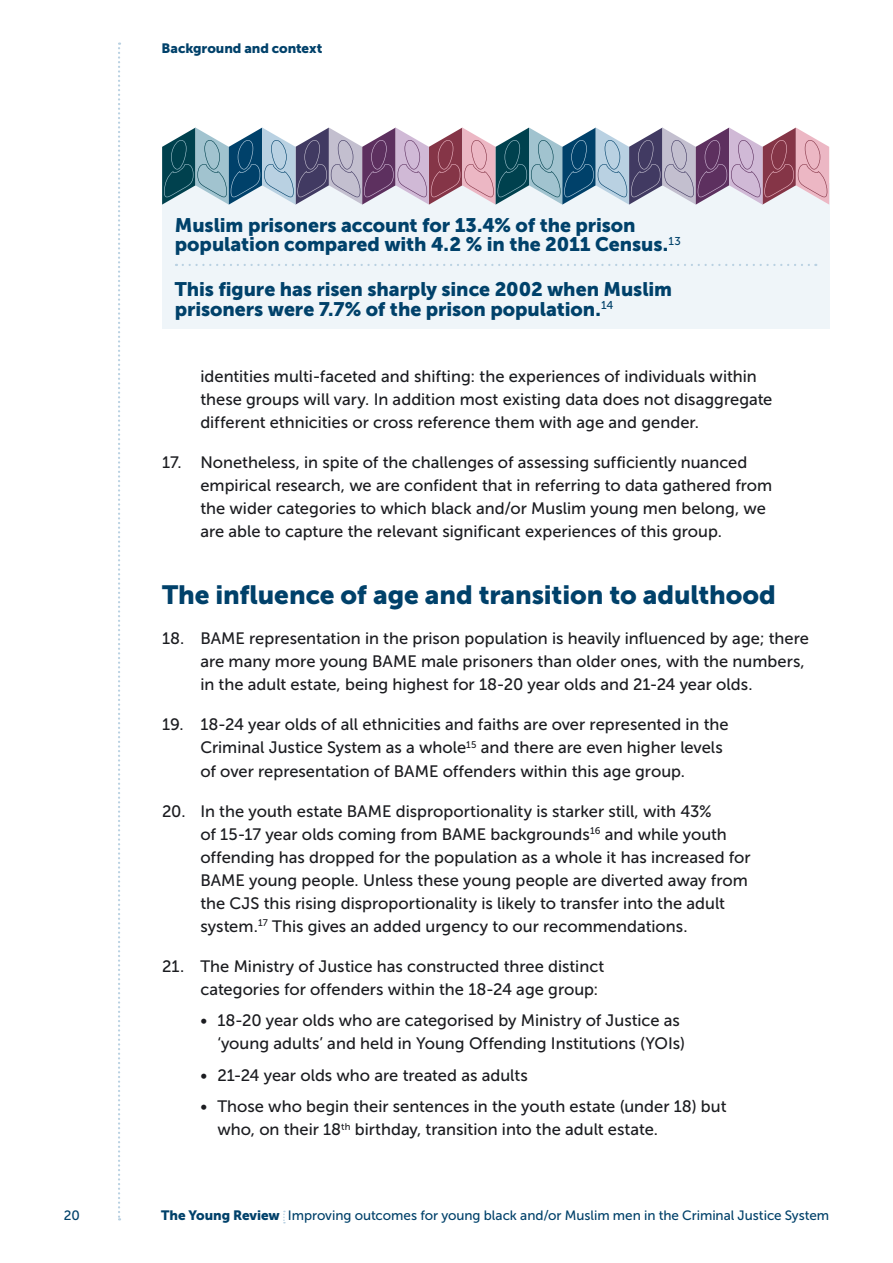
<style>
.page{position:relative;width:893px;height:1263px;background:#fff}
.page>*{position:absolute;margin:0;border:0;box-sizing:border-box;transform-origin:0 0}
.t1{font:26.25px "Museo Sans 900";letter-spacing:-.005em;color:#00416a}
.t2{font:19.5px/19.5px "Museo Sans 900";letter-spacing:-.005em;color:#00416a}
.t3{font:16.5px/23px "Museo Sans 500";color:#1b1c20}
.t4{font:13.5px "Museo Sans 500";color:#00416a}
.t5{font:13.5px "Museo Sans 900";letter-spacing:-.005em;color:#00416a}
.s1{font-family:"Museo Sans 900"}
</style>
<div class="page">
<div style="left:162px;top:183px;width:667px;height:145px;background:#eff5f9"></div>
<svg style="left:183px;top:264px;width:633px;height:2px"></svg>
<svg style="left:162px;top:128px;width:667px;height:77px"></svg>
<svg style="left:283px;top:1211px;width:2px;height:12px"></svg>
<svg style="left:118px;top:43px;width:2px;height:1177px"></svg>
<p class="t5" style="left:162px;top:40px;width:162px">Background and context</p>
<p class="t2" style="left:175px;top:215px;width:507px">Muslim prisoners account for 13.4% of the prison population compared with 4.2 % in the 2011 Census.<sup>13</sup></p>
<p class="t2" style="left:175px;top:279px;width:499px">This figure has risen sharply since 2002 when Muslim prisoners were 7.7% of the prison population.<sup>14</sup></p>
<p class="t3" style="left:200px;top:365px;width:574px">identities multi-faceted and shifting: the experiences of individuals within these groups will vary. In addition most existing data does not disaggregate different ethnicities or cross reference them with age and gender.</p>
<p class="t3" style="left:200px;top:451px;width:573px;text-indent:-38px">17. Nonetheless, in spite of the challenges of assessing sufficiently nuanced empirical research, we are confident that in referring to data gathered from the wider categories to which black and/or Muslim young men belong, we are able to capture the relevant significant experiences of this group.</p>
<h1 class="t1" style="left:162px;top:580px;width:615px">The influence of age and transition to adulthood</h1>
<p class="t3" style="left:200px;top:627px;width:610px;text-indent:-38px">18. BAME representation in the prison population is heavily influenced by age; there are many more young BAME male prisoners than older ones, with the numbers, in the adult estate, being highest for 18-20 year olds and 21-24 year olds.</p>
<p class="t3" style="left:200px;top:713px;width:530px;text-indent:-38px">19. 18-24 year olds of all ethnicities and faiths are over represented in the<br>Criminal Justice System as a whole<sup>15</sup> and there are even higher levels of over representation of BAME offenders within this age group.</p>
<p class="t3" style="left:200px;top:799px;width:552px;text-indent:-38px">20. In the youth estate BAME disproportionality is starker still, with 43%<br>of 15-17 year olds coming from BAME backgrounds<sup>16</sup> and while youth offending has dropped for the population as a whole it has increased for BAME young people. Unless these young people are diverted away from the CJS this rising disproportionality is likely to transfer into the adult system.<sup>17</sup> This gives an added urgency to our recommendations.</p>
<p class="t3" style="left:200px;top:955px;width:405px;text-indent:-38px">21. The Ministry of Justice has constructed three distinct categories for offenders within the 18-24 age group:</p>
<p class="t3" style="left:217px;top:1009px;width:469px;text-indent:-17px">• 18-20 year olds who are categorised by Ministry of Justice as ‘young adults’ and held in Young Offending Institutions (YOIs)</p>
<p class="t3" style="left:200px;top:1064px;width:329px">• 21-24 year olds who are treated as adults</p>
<p class="t3" style="left:217px;top:1095px;width:511px;text-indent:-17px">• Those who begin their sentences in the youth estate (under 18) but who, on their 18<sup>th</sup> birthday, transition into the adult estate.</p>
<p class="t4" style="left:64px;top:1208px;width:18px">20</p>
<p class="t4" style="left:161px;top:1208px;width:669px"><span class="s1">The Young Review</span> Improving outcomes for young black and/or Muslim men in the Criminal Justice System</p>
</div>
